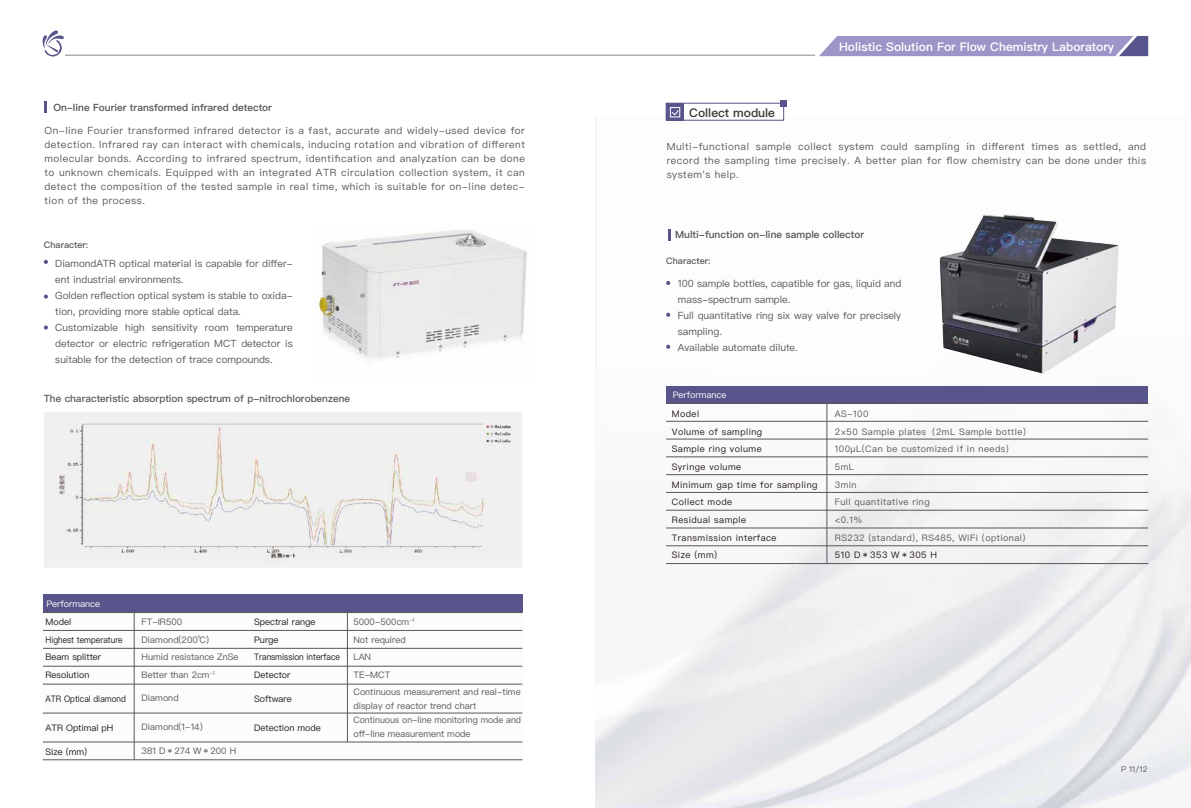
<style>
.page{position:relative;width:1191px;height:808px;background:#fff}
.page>*{position:absolute;margin:0;border:0;box-sizing:border-box;transform-origin:0 0}
.t1{font:600 12px "Ping Fang SC";color:#fff}
.t2{font:600 12px "Ping Fang SC";color:#3e3a39}
.t3{font:10px/16px "Ping Fang SC";color:#595757;text-align:justify}
.t4{font:600 10px "Ping Fang SC";color:#595757}
.t5{font:500 10px "Ping Fang SC";color:#595757}
.t6{font:9px/17.5px "Ping Fang SC";color:#595757}
.t7{font:9px/17.7px "Ping Fang SC";letter-spacing:.05em;color:#221815}
.t8{font:9px/17.7px "Ping Fang SC";letter-spacing:.05em;color:#595757}
.t9{font:9px/17.7px "Ping Fang SC";color:#221815}
.t10{font:9px "Ping Fang SC";color:#fff}
.t11{font:500 9px "Ping Fang SC";color:#595757}
.t12{font:9px "Ping Fang SC";color:#221815;scale:.9 1}
.t13{font:8px "Ping Fang SC";color:#595857}
</style>
<div class="page">
<img style="left:318px;top:229px;width:209px;height:130px">
<svg style="left:668px;top:105px;width:15px;height:13px"></svg>
<div style="left:666px;top:103px;width:118px;height:17px;border:1px solid #58558c"></div>
<svg style="left:780px;top:100px;width:6px;height:6px"></svg>
<div style="left:670px;top:107px;width:10px;height:10px;border:1px solid #fff"></div>
<svg style="left:671px;top:110px;width:8px;height:5px"></svg>
<svg style="left:666px;top:281px;width:4px;height:4px"></svg>
<svg style="left:666px;top:313px;width:4px;height:4px"></svg>
<svg style="left:666px;top:345px;width:4px;height:4px"></svg>
<div style="left:666px;top:386px;width:482px;height:17px;background:#58558c"></div>
<hr style="left:666px;top:403px;width:482px;height:1px;background:#595757">
<hr style="left:666px;top:421px;width:482px;height:1px;background:#595757">
<hr style="left:666px;top:439px;width:482px;height:1px;background:#595757">
<hr style="left:666px;top:457px;width:482px;height:1px;background:#595757">
<hr style="left:666px;top:474px;width:482px;height:1px;background:#595757">
<hr style="left:666px;top:492px;width:482px;height:1px;background:#595757">
<hr style="left:666px;top:510px;width:482px;height:1px;background:#595757">
<hr style="left:666px;top:546px;width:482px;height:1px;background:#595757">
<hr style="left:666px;top:563px;width:482px;height:1px;background:#595757">
<hr style="left:666px;top:528px;width:482px;height:1px;background:#595757">
<hr style="left:826px;top:403px;width:1px;height:160px;background:#595757">
<svg style="left:45px;top:101px;width:2px;height:12px"></svg>
<svg style="left:668px;top:229px;width:2px;height:11px"></svg>
<svg style="left:44px;top:260px;width:4px;height:4px"></svg>
<svg style="left:44px;top:325px;width:4px;height:5px"></svg>
<svg style="left:44px;top:294px;width:4px;height:5px"></svg>
<div style="left:43px;top:594px;width:479px;height:18px;background:#58558c"></div>
<div style="left:43px;top:612px;width:479px;height:148px;background:#f7f8f8"></div>
<hr style="left:43px;top:612px;width:479px;height:1px;background:#595757">
<hr style="left:43px;top:630px;width:479px;height:1px;background:#595757">
<hr style="left:43px;top:648px;width:479px;height:1px;background:#595757">
<hr style="left:43px;top:666px;width:479px;height:1px;background:#595757">
<hr style="left:43px;top:684px;width:479px;height:1px;background:#595757">
<hr style="left:43px;top:742px;width:479px;height:1px;background:#595757">
<hr style="left:43px;top:713px;width:479px;height:1px;background:#595757">
<hr style="left:43px;top:760px;width:479px;height:1px;background:#595757">
<hr style="left:134px;top:612px;width:1px;height:148px;background:#595757">
<hr style="left:347px;top:612px;width:1px;height:130px;background:#595757">
<div style="left:44px;top:412px;width:478px;height:156px;background:#f0f0f0"></div>
<img style="left:59px;top:423px;width:452px;height:136px">
<img style="left:939px;top:214px;width:179px;height:160px">
<svg style="left:42px;top:30px;width:22px;height:27px"></svg>
<hr style="left:65px;top:55px;width:750px;height:1px;background:#898989">
<svg style="left:819px;top:36px;width:329px;height:20px;background:#9c94c5"></svg>
<p class="t4" style="left:53px;top:101px;width:220px">On-line Fourier transformed infrared detector</p>
<p class="t3" style="left:45px;top:123px;width:482px;line-height:14px">On-line Fourier transformed infrared detector is a fast, accurate and widely-used device for detection. Infrared ray can interact with chemicals, inducing rotation and vibration of different molecular bonds. According to infrared spectrum, identification and analyzation can be done to unknown chemicals. Equipped with an integrated ATR circulation collection system, it can detect the composition of the tested sample in real time, which is suitable for on-line detec&shy;tion of the process.</p>
<p class="t11" style="left:44px;top:240px;width:46px">Character:</p>
<p class="t3" style="left:55px;top:256px;width:239px;text-align:left">DiamondATR optical material is capable for differ&shy;ent industrial environments.<br>Golden reflection optical system is stable to oxida&shy;tion, providing more stable optical data.<br>Customizable high sensitivity room temperature detector or electric refrigeration MCT detector is suitable for the detection of trace compounds.</p>
<p class="t5" style="left:44px;top:392px;width:308px">The characteristic absorption spectrum of p-nitrochlorobenzene</p>
<p class="t10" style="left:47px;top:598px;width:55px">Performance</p>
<p class="t9" style="left:46px;top:613px;width:79px">Model<br>Highest temperature<br>Beam splitter<br>Resolution</p>
<p class="t12" style="left:46px;top:693px;width:91px">ATR Optical diamond</p>
<p class="t9" style="left:46px;top:719px;width:69px">ATR Optimal pH</p>
<p class="t9" style="left:46px;top:743px;width:43px">Size (mm)</p>
<p class="t6" style="left:142px;top:613px;width:98px">FT-IR500<br>Diamond(200℃)<br>Humid resistance ZnSe<br>Better than 2cm<sup>-1</sup></p>
<p class="t6" style="left:142px;top:689px;width:38px">Diamond</p>
<p class="t6" style="left:142px;top:718px;width:63px">Diamond(1-14)</p>
<p class="t6" style="left:142px;top:742px;width:96px">381 D﹡274 W﹡200 H</p>
<p class="t9" style="left:254px;top:613px;width:87px">Spectral range<br>Purge<br>Transmission interface<br>Detector</p>
<p class="t9" style="left:254px;top:690px;width:39px">Software</p>
<p class="t9" style="left:254px;top:719px;width:68px">Detection mode</p>
<p class="t6" style="left:353px;top:613px;width:169px">5000-500cm<sup>-1<br></sup>Not required<br>LAN<br>TE-MCT<br>Continuous measurement and real-time</p>
<p class="t6" style="left:353px;top:699px;width:169px;line-height:14px">display of reactor trend chart<br>Continuous on-line monitoring mode and off-line measurement mode</p>
<p class="t2" style="left:689px;top:105px;width:87px">Collect module</p>
<p class="t1" style="left:839px;top:39px;width:277px">Holistic Solution For Flow Chemistry Laboratory</p>
<p class="t3" style="left:666px;top:139px;width:481px;line-height:14px">Multi-functional sample collect system could sampling in different times as settled, and record the sampling time precisely. A better plan for flow chemistry can be done under this system's help.</p>
<p class="t4" style="left:675px;top:228px;width:190px">Multi-function on-line sample collector</p>
<p class="t11" style="left:666px;top:255px;width:46px">Character:</p>
<p class="t3" style="left:678px;top:275px;width:225px;text-align:left">100 sample bottles, capatible for gas, liquid and mass-spectrum sample.<br>Full quantitative ring six way valve for precisely sampling.<br>Available automate dilute.</p>
<p class="t10" style="left:673px;top:389px;width:55px">Performance</p>
<p class="t7" style="left:672px;top:405px;width:147px">Model<br>Volume of sampling<br>Sample ring volume<br>Syringe volume<br>Minimum gap time for sampling<br>Collect mode<br>Residual sample<br>Transmission interface<br>Size (mm)</p>
<p class="t8" style="left:835px;top:405px;width:199px">AS-100<br>2×50 Sample plates（2mL Sample bottle）<br>100μL(Can be customized if in needs)<br>5mL<br>3min<br>Full quantitative ring<br>&lt;0.1%<br>RS232 (standard), RS485, WiFi (optional)</p>
<p class="t7" style="left:835px;top:546px;width:104px">510 D﹡353 W﹡305 H</p>
<p class="t13" style="left:1121px;top:764px;width:28px">P 11/12</p>
</div>
